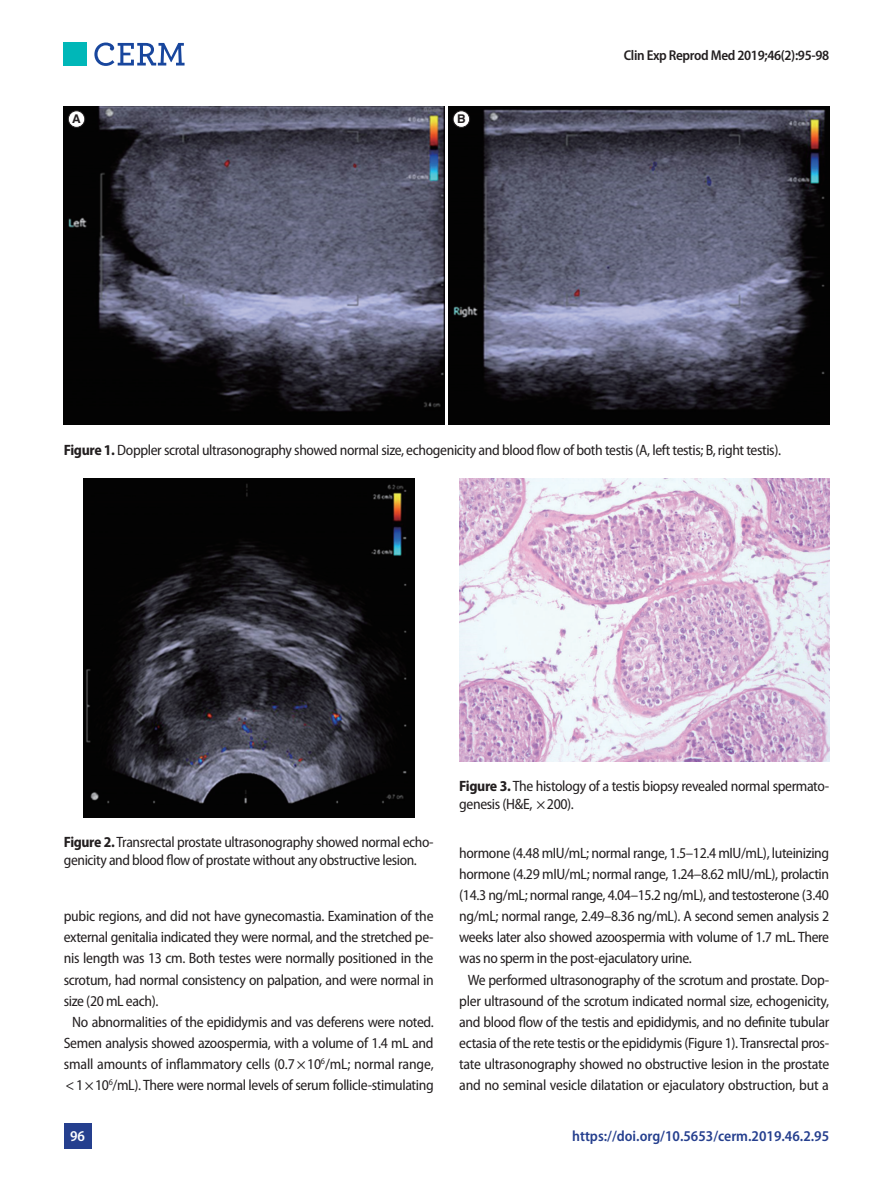
<style>
.page{position:relative;width:893px;height:1191px;background:#fff}
.page>*{position:absolute;margin:0;border:0;box-sizing:border-box;transform-origin:0 0}
.본문{font:semi-condensed 15px/21.1px "Myriad Pro";letter-spacing:-.025em;color:#231f20;text-align:justify}
.표_제목__그림_설명{font:semi-condensed 15px/18px "Myriad Pro";letter-spacing:-.025em;color:#231f20}
.마스터B_홈페이지{font:600 semi-condensed 15px "Myriad Pro";color:#253f8e}
.t1{font:600 semi-condensed 15px "Myriad Pro";color:#fff}
.마스터B_하시라{font:600 semi-condensed 14.25px "Myriad Pro";letter-spacing:-.025em;color:#231f20}
.t2{font:700 12px "Helvetica LT Std";color:#231f20}
.s1{font-weight:700}
</style>
<div class="page">
<div style="left:64px;top:43px;width:23px;height:23px;background:#00b7b8"></div>
<svg style="left:94px;top:43px;width:91px;height:23px"></svg>
<div style="left:64px;top:1123px;width:27px;height:25px;background:#253f8e"></div>
<img style="left:459px;top:478px;width:370px;height:284px">
<img style="left:83px;top:478px;width:331px;height:339px">
<img style="left:449px;top:106px;width:380px;height:319px">
<img style="left:64px;top:106px;width:380px;height:319px">
<div style="left:68px;top:111px;width:17px;height:16px;background:#fff;border-radius:50%"></div>
<div style="left:68px;top:111px;width:17px;height:17px;border:1px solid #231f20;border-radius:50%"></div>
<div style="left:453px;top:111px;width:17px;height:16px;background:#fff;border-radius:50%"></div>
<div style="left:453px;top:111px;width:17px;height:17px;border:1px solid #231f20;border-radius:50%"></div>
<p class="t2" style="left:72px;top:111px;width:10px">A</p>
<p class="t2" style="left:457px;top:111px;width:10px">B</p>
<p class="마스터B_하시라" style="left:624px;top:47px;width:207px">Clin Exp Reprod Med 2019;46(2):95-98</p>
<p class="표_제목__그림_설명" style="left:64px;top:441px;width:719px"><span class="s1">Figure 1.</span> Doppler scrotal ultrasonography showed normal size, echogenicity and blood flow of both testis (A, left testis; B, right testis).</p>
<p class="표_제목__그림_설명" style="left:64px;top:833px;width:371px"><span class="s1">Figure 2.</span> Transrectal prostate ultrasonography showed normal echo&shy;genicity and blood flow of prostate without any obstructive lesion.</p>
<p class="본문" style="left:64px;top:906px;width:372px">pubic regions, and did not have gynecomastia. Examination of the external genitalia indicated they were normal, and the stretched pe&shy;nis length was 13 cm. Both testes were normally positioned in the scrotum, had normal consistency on palpation, and were normal in size (20 mL each).</p>
<p class="본문" style="left:64px;top:1011px;width:372px;text-align:center">No abnormalities of the epididymis and vas deferens were noted.<br>Semen analysis showed azoospermia, with a volume of 1.4 mL and small amounts of inflammatory cells (0.7 × 10<sup>6</sup>/mL; normal range, &lt; 1 × 10<sup>6</sup>/mL). There were normal levels of serum follicle-stimulating</p>
<p class="t1" style="left:70px;top:1127px;width:16px">96</p>
<p class="표_제목__그림_설명" style="left:459px;top:777px;width:371px"><span class="s1">Figure 3.</span> The histology of a testis biopsy revealed normal spermato&shy;genesis (H&amp;E, × 200).</p>
<p class="본문" style="left:459px;top:842px;width:371px">hormone (4.48 mIU/mL; normal range, 1.5–12.4 mIU/mL), luteinizing hormone (4.29 mIU/mL; normal range, 1.24–8.62 mIU/mL), prolactin (14.3 ng/mL; normal range, 4.04–15.2 ng/mL), and testosterone (3.40 ng/mL; normal range, 2.49–8.36 ng/mL). A second semen analysis 2 weeks later also showed azoospermia with volume of 1.7 mL. There was no sperm in the post-ejaculatory urine.</p>
<p class="본문" style="left:459px;top:969px;width:372px;text-align:center">We performed ultrasonography of the scrotum and prostate. Dop&shy;pler ultrasound of the scrotum indicated normal size, echogenicity, and blood flow of the testis and epididymis, and no definite tubular ectasia of the rete testis or the epididymis (Figure 1). Transrectal pros&shy;tate ultrasonography showed no obstructive lesion in the prostate and no seminal vesicle dilatation or ejaculatory obstruction, but a</p>
<p class="마스터B_홈페이지" style="left:572px;top:1127px;width:259px">https://doi.org/10.5653/cerm.2019.46.2.95</p>
</div>
